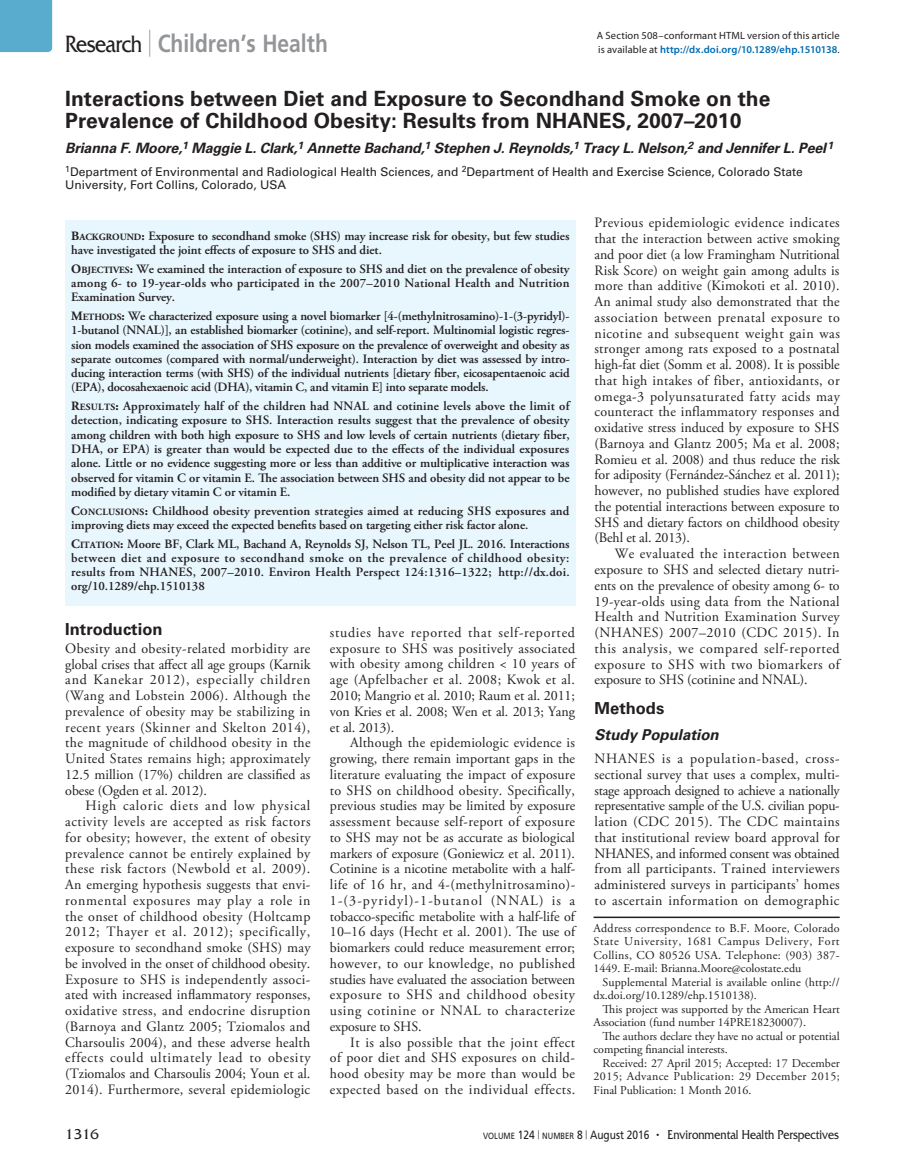
<style>
.page{position:relative;width:905px;height:1175px;background:#fff}
.page>*{position:absolute;margin:0;border:0;box-sizing:border-box;transform-origin:0 0}
.t1{font:700 24.75px "Frutiger LT Std";color:#939598;scale:.85 1}
.t2{font:700 21px/22.5px "Univers LT Std";color:#231f20}
.t3{font:700 16.5px "Univers LT Std";color:#231f20}
.t4{font:italic 700 15px "Univers LT Std";color:#231f20}
.t5{font:15px "Friz Quadrata Std";color:#231f20}
.t6{font:14.25px/15.8px "Adobe Garamond Pro";letter-spacing:.01em;color:#231f20;text-align:justify}
.t7{font:italic 700 14.25px "Univers LT Std";letter-spacing:-.015em;color:#231f20}
.t8{font:13.5px "Friz Quadrata Std";color:#231f20;scale:.85 1}
.t9{font:600 12.75px/14.2px "Adobe Garamond Pro";letter-spacing:-.005em;color:#231f20;text-align:justify}
.t10{font:12px/13.5px "Adobe Garamond Pro";color:#231f20}
.t11{font:12px/13.5px "Univers LT Std";color:#231f20}
.t12{font:10.5px/13.5px "Myriad Pro";letter-spacing:.015em;color:#231f20}
.s1{font-family:"Friz Quadrata Std";font-weight:400;color:#231f20}
.s2{font-weight:300;font-size:27px;color:#76787b}
.s3{font-weight:600;color:#006bb2}
.s4{font-weight:700}
.s5{font-weight:700;font-size:9.6px}
.s6{font-family:"Frutiger LT Std";font-size:9px}
.s7{font-family:"Frutiger LT Std";font-size:12px}
.s8{font-family:"Frutiger LT Std";font-weight:300;font-size:9px}
.s9{font-size:12px}
</style>
<div class="page">
<div style="left:0;top:0;width:52px;height:52px;background:#59accd"></div>
<hr style="left:593px;top:916px;width:246px;height:2px;background:#231f20">
<div style="left:65px;top:220px;width:510px;height:385px;background:#e8f6fd"></div>
<h1 class="t1" style="left:65px;top:29px;width:310px"><span class="s1">Research</span> <span class="s2">|</span> Children’s Health</h1>
<p class="t12" style="left:597px;top:29px;width:244px">A Section 508–conformant HTML version of this article is available at <span class="s3">http://dx.doi.org/10.1289/ehp.1510138</span>.</p>
<h2 class="t2" style="left:65px;top:87px;width:706px">Interactions between Diet and Exposure to Secondhand Smoke on the<br>Prevalence of Childhood Obesity: Results from NHANES, 2007–2010</h2>
<p class="t7" style="left:65px;top:140px;width:769px">Brianna F. Moore,<sup>1</sup> Maggie L. Clark,<sup>1</sup> Annette Bachand,<sup>1</sup> Stephen J. Reynolds,<sup>1</sup> Tracy L. Nelson,<sup>2</sup> and Jennifer L. Peel<sup>1</sup></p>
<p class="t11" style="left:65px;top:165px;width:739px"><sup>1</sup>Department of Environmental and Radiological Health Sciences, and <sup>2</sup>Department of Health and Exercise Science, Colorado State<br>University, Fort Collins, Colorado, USA</p>
<p class="t9" style="left:71px;top:229px;width:499px"><span class="s4">B</span><span class="s5">ACKGROUND</span><span class="s4">:</span> Exposure to secondhand smoke (SHS) may increase risk for obesity, but few studies have investigated the joint effects of exposure to SHS and diet.</p>
<p class="t9" style="left:71px;top:262px;width:500px"><span class="s4">O</span><span class="s5">BJECTIVES</span><span class="s4">:</span> We examined the interaction of exposure to SHS and diet on the prevalence of obesity among 6- to 19-year-olds who participated in the 2007–2010 National Health and Nutrition Examination Survey.</p>
<p class="t9" style="left:71px;top:309px;width:500px"><span class="s4">M</span><span class="s5">ETHODS</span><span class="s4">:</span> We characterized exposure using a novel biomarker [4-(methylnitrosamino)-1-(3-pyridyl)- 1-butanol (NNAL)], an established biomarker (cotinine), and self-report. Multinomial logistic regres&shy;sion models examined the association of SHS exposure on the prevalence of overweight and obesity as separate outcomes (compared with normal/underweight). Interaction by diet was assessed by intro&shy;ducing interaction terms (with SHS) of the individual nutrients [dietary fiber, eicosapentaenoic acid (EPA), docosahexaenoic acid (DHA), vitamin C, and vitamin E] into separate models.</p>
<p class="t9" style="left:71px;top:399px;width:500px"><span class="s4">R</span><span class="s5">ESULTS</span><span class="s4">:</span> Approximately half of the children had NNAL and cotinine levels above the limit of detection, indicating exposure to SHS. Interaction results suggest that the prevalence of obesity among children with both high exposure to SHS and low levels of certain nutrients (dietary fiber, DHA, or EPA) is greater than would be expected due to the effects of the individual exposures alone. Little or no evidence suggesting more or less than additive or multiplicative interaction was observed for vitamin C or vitamin E. The association between SHS and obesity did not appear to be modified by dietary vitamin C or vitamin E.</p>
<p class="t9" style="left:71px;top:503px;width:499px"><span class="s4">C</span><span class="s5">ONCLUSIONS</span><span class="s4">:</span> Childhood obesity prevention strategies aimed at reducing SHS exposures and improving diets may exceed the expected benefits based on targeting either risk factor alone.</p>
<p class="t9" style="left:71px;top:536px;width:500px"><span class="s4">C</span><span class="s5">ITATION</span><span class="s4">:</span> Moore BF, Clark ML, Bachand A, Reynolds SJ, Nelson TL, Peel JL. 2016. Interactions between diet and exposure to secondhand smoke on the prevalence of childhood obesity: results from NHANES, 2007–2010. Environ Health Perspect 124:1316–1322; http://dx.doi. org/10.1289/ehp.1510138</p>
<p class="t6" style="left:594px;top:215px;width:247px">Previous epidemiologic evidence indicates that the interaction between active smoking and poor diet (a low Framingham Nutritional Risk Score) on weight gain among adults is more than additive (Kimokoti et al. 2010).<br>An animal study also demonstrated that the association between prenatal exposure to nicotine and subsequent weight gain was stronger among rats exposed to a postnatal high-fat diet (Somm et al. 2008). It is possible that high intakes of fiber, antioxidants, or omega-3 polyunsaturated fatty acids may counteract the inflammatory responses and oxidative stress induced by exposure to SHS (Barnoya and Glantz 2005; Ma et al. 2008; Romieu et al. 2008) and thus reduce the risk for adiposity (Fernández-Sánchez et al. 2011); however, no published studies have explored the potential interactions between exposure to SHS and dietary factors on childhood obesity (Behl et al. 2013).</p>
<p class="t6" style="left:594px;top:546px;width:247px;text-indent:20px">We evaluated the interaction between exposure to SHS and selected dietary nutri&shy;ents on the prevalence of obesity among 6- to 19-year-olds using data from the National Health and Nutrition Examination Survey (NHANES) 2007–2010 (CDC 2015). In this analysis, we compared self-reported exposure to SHS with two biomarkers of exposure to SHS (cotinine and NNAL).</p>
<p class="t3" style="left:594px;top:699px;width:71px">Methods</p>
<p class="t4" style="left:594px;top:725px;width:126px">Study Population</p>
<p class="t6" style="left:594px;top:751px;width:247px">NHANES is a population-based, cross&shy;sectional survey that uses a complex, multi&shy;stage approach designed to achieve a nationally representative sample of the U.S. civilian popu&shy;lation (CDC 2015). The CDC maintains that institutional review board approval for NHANES, and informed consent was obtained from all participants. Trained interviewers administered surveys in participants’ homes to ascertain information on demographic</p>
<p class="t10" style="left:593px;top:921px;width:247px;text-align:justify">Address correspondence to B.F. Moore, Colorado State University, 1681 Campus Delivery, Fort Collins, CO 80526 USA. Telephone: (903) 387- 1449. E-mail: Brianna.Moore@colostate.edu</p>
<p class="t10" style="left:593px;top:975px;width:248px;text-indent:9px">Supplemental Material is available online (http:// dx.doi.org/10.1289/ehp.1510138).</p>
<p class="t10" style="left:593px;top:1002px;width:247px;text-indent:9px">This project was supported by the American Heart<br>Association (fund number 14PRE18230007).</p>
<p class="t10" style="left:593px;top:1029px;width:247px;text-indent:9px">The authors declare they have no actual or potential competing financial interests.</p>
<p class="t10" style="left:593px;top:1056px;width:248px;text-align:justify;text-indent:9px">Received: 27 April 2015; Accepted: 17 December 2015; Advance Publication: 29 December 2015; Final Publication: 1 Month 2016.</p>
<p class="t3" style="left:65px;top:620px;width:99px">Introduction</p>
<p class="t6" style="left:65px;top:641px;width:247px">Obesity and obesity-related morbidity are global crises that affect all age groups (Karnik and Kanekar 2012), especially children (Wang and Lobstein 2006). Although the prevalence of obesity may be stabilizing in recent years (Skinner and Skelton 2014), the magnitude of childhood obesity in the United States remains high; approximately 12.5 million (17%) children are classified as obese (Ogden et al. 2012).</p>
<p class="t6" style="left:65px;top:798px;width:247px;text-indent:20px">High caloric diets and low physical activity levels are accepted as risk factors for obesity; however, the extent of obesity prevalence cannot be entirely explained by these risk factors (Newbold et al. 2009).<br>An emerging hypothesis suggests that envi&shy;ronmental exposures may play a role in the onset of childhood obesity (Holtcamp 2012; Thayer et al. 2012); specifically, exposure to secondhand smoke (SHS) may be involved in the onset of childhood obesity.<br>Exposure to SHS is independently associ&shy;ated with increased inflammatory responses, oxidative stress, and endocrine disruption (Barnoya and Glantz 2005; Tziomalos and Charsoulis 2004), and these adverse health effects could ultimately lead to obesity (Tziomalos and Charsoulis 2004; Youn et al.<br>2014). Furthermore, several epidemiologic</p>
<p class="t6" style="left:330px;top:625px;width:247px">studies have reported that self-reported exposure to SHS was positively associated with obesity among children &lt; 10 years of age (Apfelbacher et al. 2008; Kwok et al.<br>2010; Mangrio et al. 2010; Raum et al. 2011; von Kries et al. 2008; Wen et al. 2013; Yang et al. 2013).</p>
<p class="t6" style="left:330px;top:735px;width:247px;text-indent:20px">Although the epidemiologic evidence is growing, there remain important gaps in the literature evaluating the impact of exposure to SHS on childhood obesity. Specifically, previous studies may be limited by exposure assessment because self-report of exposure to SHS may not be as accurate as biological markers of exposure (Goniewicz et al. 2011).<br>Cotinine is a nicotine metabolite with a half&shy;life of 16 hr, and 4-(methylnitrosamino)- 1-(3-pyridyl)-1-butanol (NNAL) is a tobacco-specific metabolite with a half-life of 10–16 days (Hecht et al. 2001). The use of biomarkers could reduce measurement error; however, to our knowledge, no published studies have evaluated the association between exposure to SHS and childhood obesity using cotinine or NNAL to characterize exposure to SHS.</p>
<p class="t6" style="left:330px;top:1034px;width:247px;text-indent:20px">It is also possible that the joint effect of poor diet and SHS exposures on child&shy;hood obesity may be more than would be expected based on the individual effects.</p>
<p class="t5" style="left:65px;top:1125px;width:35px">1316</p>
<p class="t8" style="left:483px;top:1127px;width:420px"><span class="s6">VOLUME</span> <span class="s7">124</span> <span class="s8">|</span> <span class="s6">NUMBER</span> <span class="s7">8</span> <span class="s8">|</span> <span class="s7">August 2016</span> <span class="s9">•</span> Environmental Health Perspectives</p>
</div>
